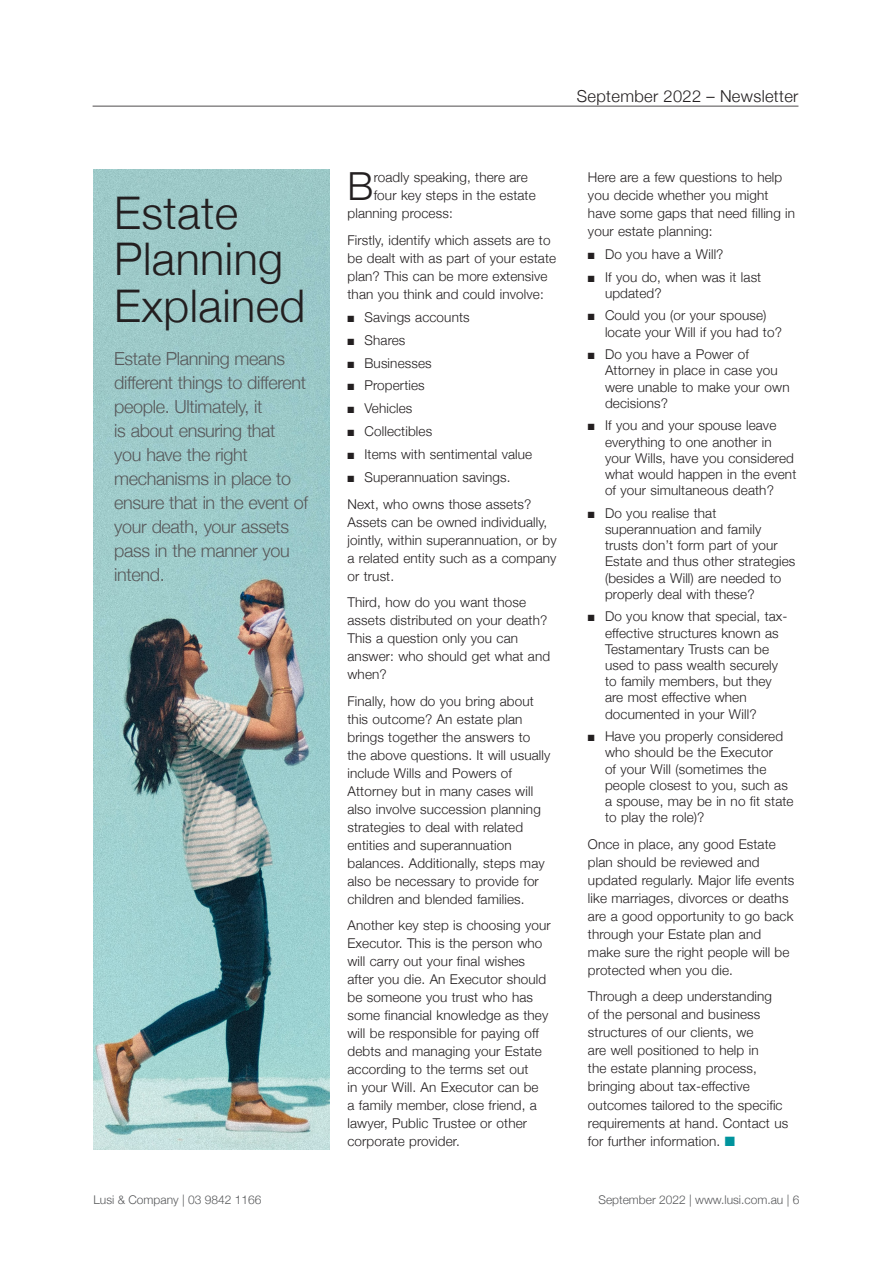
<style>
.page{position:relative;width:893px;height:1263px;background:#fff}
.page>*{position:absolute;margin:0;border:0;box-sizing:border-box;transform-origin:0 0}
._15_Article_head_1{font:300 45px/46.5px "Helvetica Neue";letter-spacing:.01em;color:#231f20}
._15_Body_text{font:300 38.7px "Helvetica Neue";color:#231f20}
._15_Blurb_text{font:300 18px/24px "Helvetica Neue";letter-spacing:-.02em;color:#57585a}
.t1{font:300 16.5px "Helvetica Neue";letter-spacing:.02em;color:#231f20}
._15_Body_text-2{font:300 13.5px/18px "Helvetica Neue";letter-spacing:.01em;color:#231f20}
.t2{font:300 12px "Helvetica Neue";color:#57585a}
.s1{color:#00949d}
</style>
<div class="page">
<hr style="left:93px;top:106px;width:705px;height:1px;background:#231f20">
<img style="left:94px;top:169px;width:235px;height:981px">
<p class="_15_Article_head_1" style="left:114px;top:186px;width:193px">Estate<br>Planning<br>Explained</p>
<p class="_15_Blurb_text" style="left:114px;top:345px;width:195px">Estate Planning means different things to different people. Ultimately, it<br>is about ensuring that<br>you have the right mechanisms in place to ensure that in the event of your death, your assets pass in the manner you intend.</p>
<p class="t1" style="left:577px;top:83px;width:223px">September 2022 – Newsletter</p>
<p class="_15_Body_text" style="left:347px;top:155px;width:27px">B</p>
<p class="_15_Body_text-2" style="left:374px;top:168px;width:156px">roadly speaking, there are</p>
<p class="_15_Body_text-2" style="left:374px;top:186px;width:164px">four key steps in the estate</p>
<p class="_15_Body_text-2" style="left:347px;top:204px;width:107px">planning process:</p>
<p class="_15_Body_text-2" style="left:347px;top:230px;width:210px">Firstly, identify which assets are to be dealt with as part of your estate plan? This can be more extensive than you think and could involve:</p>
<p class="_15_Body_text-2" style="left:347px;top:307px;width:124px">■ Savings accounts</p>
<p class="_15_Body_text-2" style="left:347px;top:330px;width:59px">■ Shares</p>
<p class="_15_Body_text-2" style="left:347px;top:353px;width:86px">■ Businesses</p>
<p class="_15_Body_text-2" style="left:347px;top:376px;width:79px">■ Properties</p>
<p class="_15_Body_text-2" style="left:347px;top:399px;width:66px">■ Vehicles</p>
<p class="_15_Body_text-2" style="left:347px;top:421px;width:86px">■ Collectibles</p>
<p class="_15_Body_text-2" style="left:347px;top:444px;width:186px">■ Items with sentimental value</p>
<p class="_15_Body_text-2" style="left:347px;top:467px;width:165px">■ Superannuation savings.</p>
<p class="_15_Body_text-2" style="left:347px;top:494px;width:211px">Next, who owns those assets?<br>Assets can be owned individually, jointly, within superannuation, or by a related entity such as a company or trust.</p>
<p class="_15_Body_text-2" style="left:347px;top:592px;width:204px">Third, how do you want those assets distributed on your death?<br>This a question only you can answer: who should get what and when?</p>
<p class="_15_Body_text-2" style="left:347px;top:691px;width:204px">Finally, how do you bring about this outcome? An estate plan brings together the answers to the above questions. It will usually include Wills and Powers of<br>Attorney but in many cases will also involve succession planning strategies to deal with related entities and superannuation balances. Additionally, steps may also be necessary to provide for children and blended families.</p>
<p class="_15_Body_text-2" style="left:347px;top:915px;width:205px">Another key step is choosing your<br>Executor. This is the person who will carry out your final wishes after you die. An Executor should be someone you trust who has some financial knowledge as they will be responsible for paying off debts and managing your Estate according to the terms set out<br>in your Will. An Executor can be<br>a family member, close friend, a lawyer, Public Trustee or other corporate provider.</p>
<p class="_15_Body_text-2" style="left:588px;top:168px;width:209px">Here are a few questions to help you decide whether you might have some gaps that need filling in your estate planning:</p>
<p class="_15_Body_text-2" style="left:588px;top:244px;width:137px">■ Do you have a Will?</p>
<p class="_15_Body_text-2" style="left:605px;top:268px;width:158px;line-height:16.2px;text-indent:-17px">■ If you do, when was it last updated?</p>
<p class="_15_Body_text-2" style="left:605px;top:306px;width:178px;line-height:16.2px;text-indent:-17px">■ Could you (or your spouse) locate your Will if you had to?</p>
<p class="_15_Body_text-2" style="left:605px;top:345px;width:186px;line-height:16.2px;text-indent:-17px">■ Do you have a Power of<br>Attorney in place in case you were unable to make your own decisions?</p>
<p class="_15_Body_text-2" style="left:605px;top:416px;width:193px;line-height:16.2px;text-indent:-17px">■ If you and your spouse leave everything to one another in your Wills, have you considered what would happen in the event of your simultaneous death?</p>
<p class="_15_Body_text-2" style="left:605px;top:504px;width:192px;line-height:16.2px;text-indent:-17px">■ Do you realise that superannuation and family trusts don’t form part of your<br>Estate and thus other strategies (besides a Will) are needed to properly deal with these?</p>
<p class="_15_Body_text-2" style="left:605px;top:607px;width:184px;line-height:16.2px;text-indent:-17px">■ Do you know that special, tax&shy;effective structures known as<br>Testamentary Trusts can be used to pass wealth securely to family members, but they are most effective when documented in your Will?</p>
<p class="_15_Body_text-2" style="left:605px;top:727px;width:190px;line-height:16.2px;text-indent:-17px">■ Have you properly considered who should be the Executor<br>of your Will (sometimes the people closest to you, such as a spouse, may be in no fit state to play the role)?</p>
<p class="_15_Body_text-2" style="left:588px;top:834px;width:208px">Once in place, any good Estate plan should be reviewed and updated regularly. Major life events like marriages, divorces or deaths are a good opportunity to go back through your Estate plan and make sure the right people will be protected when you die.</p>
<p class="_15_Body_text-2" style="left:588px;top:987px;width:202px">Through a deep understanding<br>of the personal and business structures of our clients, we<br>are well positioned to help in<br>the estate planning process, bringing about tax-effective outcomes tailored to the specific requirements at hand. Contact us for further information. <span class="s1">■</span></p>
<p class="t2" style="left:94px;top:1190px;width:169px">Lusi &amp; Company | 03 9842 1166</p>
<p class="t2" style="left:598px;top:1190px;width:202px">September 2022 | www.lusi.com.au | 6</p>
</div>
